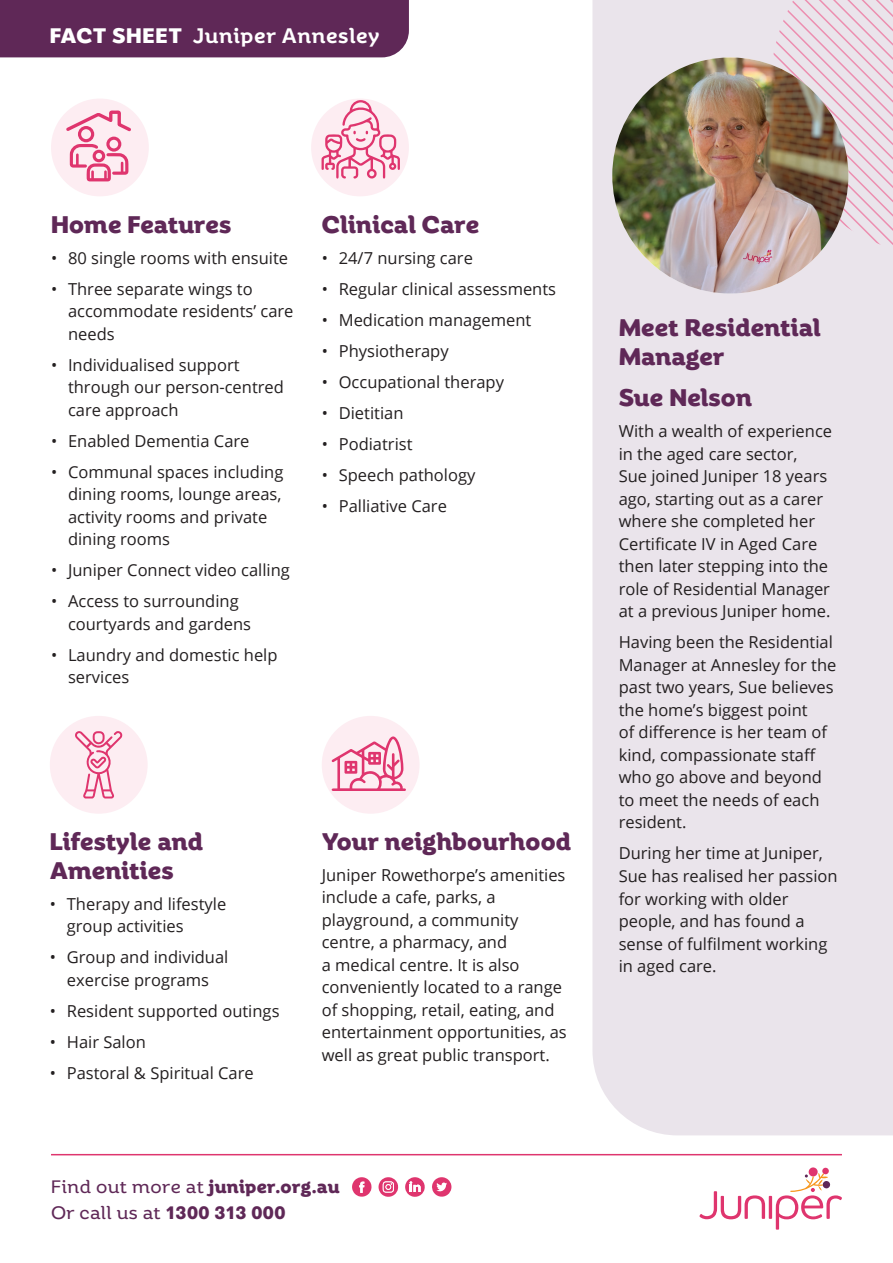
<style>
.page{position:relative;width:893px;height:1263px;background:#fff}
.page>*{position:absolute;margin:0;border:0;box-sizing:border-box;transform-origin:0 0}
.t1{font:700 24px/28.8px "Rhetoric";letter-spacing:.01em;color:#5f2857}
.t2{font:500 21px "Rhetoric";letter-spacing:.03em;color:#fff}
.t3{font:700 18px/25.8px "Rhetoric";letter-spacing:.02em;color:#5f2857}
.t4{font:16.5px/22.5px "Open Sans";color:#231f20}
.s1{font-weight:700}
.s2{font-weight:400}
</style>
<div class="page">
<svg style="left:352px;top:1177px;width:20px;height:20px"></svg>
<svg style="left:379px;top:1177px;width:19px;height:20px"></svg>
<svg style="left:405px;top:1177px;width:20px;height:20px"></svg>
<svg style="left:432px;top:1177px;width:19px;height:20px"></svg>
<div style="left:592px;top:0;width:301px;height:1135px;background:#eae4eb"></div>
<svg style="left:771px;top:0;width:122px;height:256px;background:#e9d8e2"></svg>
<img style="left:612px;top:57px;width:236px;height:237px;border-radius:118px">
<div style="left:51px;top:99px;width:98px;height:97px;background:#fdedf2;border-radius:50%"></div>
<div style="left:311px;top:99px;width:98px;height:97px;background:#fdedf2;border-radius:50%"></div>
<div style="left:50px;top:716px;width:98px;height:98px;background:#fdedf2;border-radius:50%"></div>
<div style="left:322px;top:716px;width:98px;height:98px;background:#fdedf2;border-radius:50%"></div>
<svg style="left:66px;top:110px;width:65px;height:71px"></svg>
<svg style="left:75px;top:731px;width:48px;height:67px"></svg>
<svg style="left:332px;top:736px;width:74px;height:55px"></svg>
<svg style="left:322px;top:99px;width:78px;height:79px"></svg>
<hr style="left:51px;top:1154px;width:791px;height:1px;background:#df356e">
<svg style="left:699px;top:1191px;width:66px;height:28px"></svg>
<hr style="left:769px;top:1196px;width:3px;height:23px;background:#df356e">
<svg style="left:808px;top:1167px;width:10px;height:10px"></svg>
<svg style="left:776px;top:1173px;width:66px;height:56px"></svg>
<div style="left:822px;top:1167px;width:7px;height:7px;background:#df356e;border-radius:50%"></div>
<div style="left:0;top:0;width:409px;height:57px;background:#5f2857"></div>
<p class="t2" style="left:50px;top:23px;width:331px"><span class="s1">FACT SHEET</span> Juniper Annesley</p>
<h1 class="t1" style="left:51px;top:209px;width:182px">Home Features</h1>
<p class="t4" style="left:51px;top:246px;width:239px">• 80 single rooms with ensuite</p>
<p class="t4" style="left:68px;top:277px;width:227px;text-indent:-17px">• Three separate wings to accommodate residents’ care needs</p>
<p class="t4" style="left:68px;top:353px;width:217px;text-indent:-17px">• Individualised support through our person-centred care approach</p>
<p class="t4" style="left:51px;top:429px;width:200px">• Enabled Dementia Care</p>
<p class="t4" style="left:68px;top:460px;width:217px;text-indent:-17px">• Communal spaces including dining rooms, lounge areas, activity rooms and private dining rooms</p>
<p class="t4" style="left:51px;top:558px;width:240px">• Juniper Connect video calling</p>
<p class="t4" style="left:68px;top:589px;width:185px;text-indent:-17px">• Access to surrounding courtyards and gardens</p>
<p class="t4" style="left:68px;top:643px;width:211px;text-indent:-17px">• Laundry and domestic help services</p>
<h1 class="t1" style="left:322px;top:209px;width:159px">Clinical Care</h1>
<p class="t4" style="left:322px;top:246px;width:153px">• 24/7 nursing care</p>
<p class="t4" style="left:322px;top:277px;width:236px">• Regular clinical assessments</p>
<p class="t4" style="left:322px;top:308px;width:211px">• Medication management</p>
<p class="t4" style="left:322px;top:339px;width:128px">• Physiotherapy</p>
<p class="t4" style="left:322px;top:370px;width:184px">• Occupational therapy</p>
<p class="t4" style="left:322px;top:401px;width:83px">• Dietitian</p>
<p class="t4" style="left:322px;top:432px;width:92px">• Podiatrist</p>
<p class="t4" style="left:322px;top:463px;width:155px">• Speech pathology</p>
<p class="t4" style="left:322px;top:494px;width:127px">• Palliative Care</p>
<h1 class="t1" style="left:50px;top:827px;width:155px">Lifestyle and<br>Amenities</h1>
<p class="t4" style="left:67px;top:892px;width:161px;text-indent:-17px">• Therapy and lifestyle group activities</p>
<p class="t4" style="left:50px;top:945px;width:180px;text-align:center">• Group and individual exercise programs</p>
<p class="t4" style="left:50px;top:999px;width:231px">• Resident supported outings</p>
<p class="t4" style="left:50px;top:1030px;width:98px">• Hair Salon</p>
<p class="t4" style="left:50px;top:1061px;width:205px">• Pastoral &amp; Spiritual Care</p>
<h1 class="t1" style="left:322px;top:827px;width:251px">Your neighbourhood</h1>
<p class="t4" style="left:322px;top:863px;width:247px">Juniper Rowethorpe’s amenities include a cafe, parks, a playground, a community centre, a pharmacy, and<br>a medical centre. It is also conveniently located to a range of shopping, retail, eating, and entertainment opportunities, as well as great public transport.</p>
<p class="t3" style="left:51px;top:1173px;width:290px"><span class="s2">Find out more at</span> juniper.org.au<br><span class="s2">Or call us at</span> 1300 313 000</p>
<h1 class="t1" style="left:619px;top:313px;width:203px">Meet Residential<br>Manager</h1>
<h1 class="t1" style="left:619px;top:383px;width:135px">Sue Nelson</h1>
<p class="t4" style="left:619px;top:420px;width:215px">With a wealth of experience in the aged care sector,<br>Sue joined Juniper 18 years ago, starting out as a carer where she completed her<br>Certificate IV in Aged Care then later stepping into the role of Residential Manager at a previous Juniper home.</p>
<p class="t4" style="left:619px;top:631px;width:219px">Having been the Residential<br>Manager at Annesley for the past two years, Sue believes the home’s biggest point<br>of difference is her team of kind, compassionate staff who go above and beyond to meet the needs of each resident.</p>
<p class="t4" style="left:619px;top:842px;width:220px">During her time at Juniper,<br>Sue has realised her passion for working with older people, and has found a sense of fulfilment working in aged care.</p>
</div>
